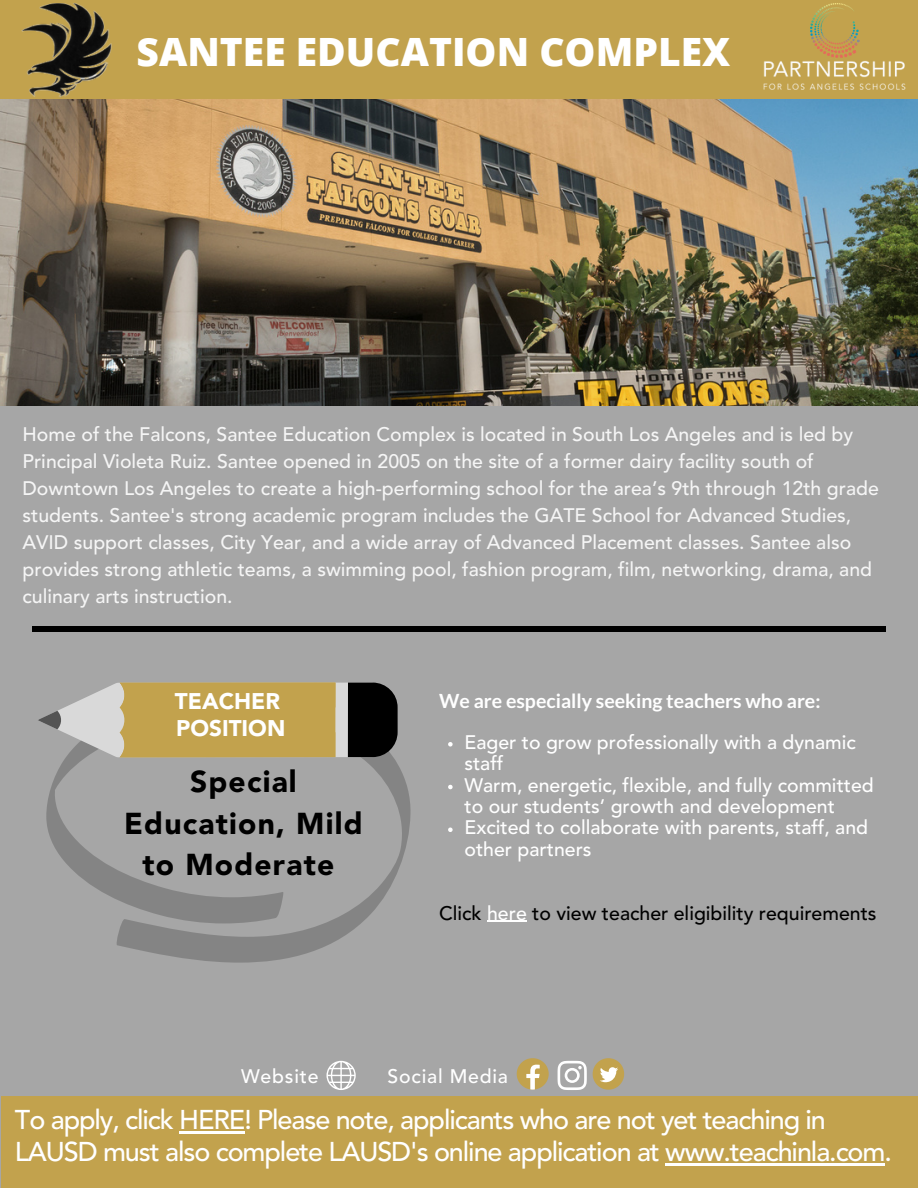
<style>
.page{position:relative;width:918px;height:1188px;background:#a6a6a6}
.page>*{position:absolute;margin:0;border:0;box-sizing:border-box;transform-origin:0 0}
.t1{font:800 39px "Open Sans";color:#fff}
.t2{font:900 30px/41.7px "Avenir LT Std";letter-spacing:.04em;color:#000;text-align:center}
.t3{font:500 27px/32.7px "Avenir LT Std";letter-spacing:-.04em;color:#fff}
.t4{font:900 22.5px "Avenir LT Std";color:#fff}
.t5{font:500 19.5px/27px "Avenir LT Std";color:#f5f5f5}
.t6{font:500 19.5px/21.3px "Avenir LT Std";color:#fff}
.t7{font:500 19.5px "Avenir LT Std";color:#000}
.t8{font:700 19.5px "Lato";color:#fff}
.t9{font:500 19.5px "Avenir LT Std";letter-spacing:.04em;color:#fff}
.s1{color:#fff}
</style>
<div class="page">
<div style="left:1px;top:1096px;width:917px;height:92px;background:#c2a24d"></div>
<img style="left:0;top:99px;width:918px;height:307px">
<div style="left:0;top:0;width:918px;height:99px;background:#c2a24d"></div>
<img style="left:7px;top:3px;width:113px;height:99px">
<hr style="left:32px;top:627px;width:854px;height:4px;background:#000">
<svg style="left:116px;top:805px;width:295px;height:158px"></svg>
<svg style="left:38px;top:626px;width:372px;height:280px"></svg>
<svg style="left:38px;top:705px;width:29px;height:30px"></svg>
<svg style="left:82px;top:626px;width:291px;height:239px"></svg>
<svg style="left:107px;top:626px;width:241px;height:239px"></svg>
<svg style="left:311px;top:663px;width:99px;height:113px"></svg>
<svg style="left:448px;top:742px;width:5px;height:5px"></svg>
<svg style="left:448px;top:785px;width:5px;height:4px"></svg>
<svg style="left:448px;top:828px;width:5px;height:4px"></svg>
<hr style="left:487px;top:921px;width:40px;height:1px;background:#fff">
<svg style="left:593px;top:1058px;width:31px;height:32px"></svg>
<svg style="left:558px;top:1061px;width:29px;height:29px"></svg>
<svg style="left:517px;top:1058px;width:32px;height:32px"></svg>
<svg style="left:326px;top:1061px;width:30px;height:29px"></svg>
<img style="left:811px;top:3px;width:48px;height:54px">
<img style="left:763px;top:60px;width:143px;height:30px">
<hr style="left:179px;top:1131px;width:65px;height:2px;background:#fff">
<hr style="left:665px;top:1164px;width:220px;height:2px;background:#fff">
<p class="t1" style="left:137px;top:24px;width:595px">SANTEE EDUCATION COMPLEX</p>
<p class="t5" style="left:23px;top:422px;width:858px">Home of the Falcons, Santee Education Complex is located in South Los Angeles and is led by Principal Violeta Ruiz. Santee opened in 2005 on the site of a former dairy facility south of Downtown Los Angeles to create a high-performing school for the area’s 9th through 12th grade students. Santee's strong academic program includes the GATE School for Advanced Studies, AVID support classes, City Year, and a wide array of Advanced Placement classes. Santee also provides strong athletic teams, a swimming pool, fashion program, film, networking, drama, and culinary arts instruction.</p>
<p class="t4" style="left:175px;top:692px;width:107px">TEACHER</p>
<p class="t4" style="left:176px;top:719px;width:111px">POSITION</p>
<p class="t2" style="left:124px;top:763px;width:240px">Special<br>Education, Mild to Moderate</p>
<p class="t8" style="left:439px;top:689px;width:383px">We are especially seeking teachers who are:</p>
<p class="t6" style="left:464px;top:733px;width:393px">Eager to grow professionally with a dynamic staff</p>
<p class="t6" style="left:464px;top:776px;width:411px">Warm, energetic, flexible, and fully committed to our students’ growth and development</p>
<p class="t6" style="left:464px;top:819px;width:405px">Excited to collaborate with parents, staff, and other partners</p>
<p class="t7" style="left:439px;top:905px;width:439px">Click <span class="s1">here</span> to view teacher eligibility requirements</p>
<p class="t9" style="left:241px;top:1068px;width:79px">Website</p>
<p class="t9" style="left:388px;top:1068px;width:122px">Social Media</p>
<p class="t3" style="left:15px;top:1105px;width:879px">To apply, click HERE! Please note, applicants who are not yet teaching in<br>LAUSD must also complete LAUSD's online application at www.teachinla.com.</p>
</div>
